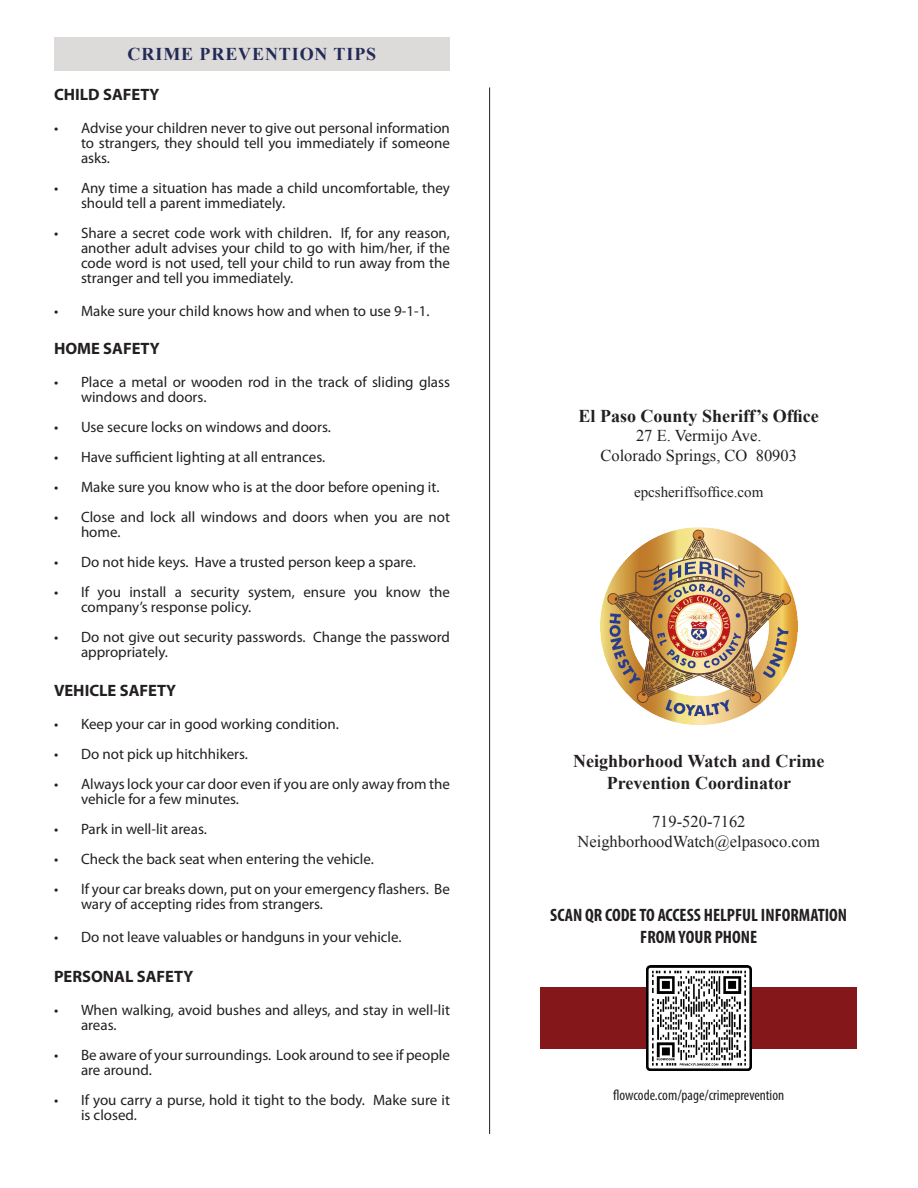
<style>
.page{position:relative;width:918px;height:1188px;background:#fff}
.page>*{position:absolute;margin:0;border:0;box-sizing:border-box;transform-origin:0 0}
.t1{font:700 18px/21.6px "Times New Roman";color:#231f20;text-align:center}
.t2{font:700 condensed 18px/21.6px "Myriad Pro";color:#231f20;text-align:center}
.t3{font:700 18px "Times New Roman";letter-spacing:.05em;color:#222a56}
.t4{font:16.5px "Times New Roman";color:#231f20}
.t5{font:700 16.5px "Myriad Pro";color:#231f20}
.t6{font:15px/15px "Myriad Pro";color:#231f20}
.t7{font:condensed 15px "Myriad Pro";color:#231f20}
.t8{font:15px "Times New Roman";color:#231f20}
</style>
<div class="page">
<div style="left:540px;top:987px;width:317px;height:61px;background:#831719"></div>
<div style="left:54px;top:37px;width:396px;height:34px;background:#dddbda"></div>
<hr style="left:489px;top:87px;width:1px;height:1047px;background:#231f20">
<img style="left:600px;top:528px;width:197px;height:196px">
<img style="left:646px;top:965px;width:105px;height:105px">
<p class="t3" style="left:128px;top:42px;width:250px">CRIME PREVENTION TIPS</p>
<p class="t5" style="left:54px;top:84px;width:107px">CHILD SAFETY</p>
<p class="t6" style="left:81px;top:120px;width:371px;text-align:justify;text-indent:-27px">• Advise your children never to give out personal information to strangers, they should tell you immediately if someone asks.</p>
<p class="t6" style="left:81px;top:180px;width:370px;text-indent:-27px">• Any time a situation has made a child uncomfortable, they should tell a parent immediately.</p>
<p class="t6" style="left:81px;top:225px;width:370px;text-align:justify;text-indent:-27px">• Share a secret code work with children. If, for any reason, another adult advises your child to go with him/her, if the code word is not used, tell your child to run away from the stranger and tell you immediately.</p>
<p class="t6" style="left:54px;top:303px;width:377px">• Make sure your child knows how and when to use 9-1-1.</p>
<p class="t5" style="left:54px;top:337px;width:107px">HOME SAFETY</p>
<p class="t6" style="left:81px;top:374px;width:371px;text-indent:-27px">• Place a metal or wooden rod in the track of sliding glass windows and doors.</p>
<p class="t6" style="left:54px;top:419px;width:278px">• Use secure locks on windows and doors.</p>
<p class="t6" style="left:54px;top:449px;width:273px">• Have sufficient lighting at all entrances.</p>
<p class="t6" style="left:54px;top:479px;width:387px">• Make sure you know who is at the door before opening it.</p>
<p class="t6" style="left:81px;top:509px;width:371px;text-indent:-27px">• Close and lock all windows and doors when you are not home.</p>
<p class="t6" style="left:54px;top:554px;width:363px">• Do not hide keys. Have a trusted person keep a spare.</p>
<p class="t6" style="left:81px;top:584px;width:370px;text-indent:-27px">• If you install a security system, ensure you know the company’s response policy.</p>
<p class="t6" style="left:81px;top:629px;width:371px;text-indent:-27px">• Do not give out security passwords. Change the password appropriately.</p>
<p class="t5" style="left:54px;top:680px;width:124px">VEHICLE SAFETY</p>
<p class="t6" style="left:54px;top:716px;width:286px">• Keep your car in good working condition.</p>
<p class="t6" style="left:54px;top:746px;width:196px">• Do not pick up hitchhikers.</p>
<p class="t6" style="left:81px;top:776px;width:371px;text-indent:-27px">• Always lock your car door even if you are only away from the vehicle for a few minutes.</p>
<p class="t6" style="left:54px;top:821px;width:154px">• Park in well-lit areas.</p>
<p class="t6" style="left:54px;top:851px;width:321px">• Check the back seat when entering the vehicle.</p>
<p class="t6" style="left:81px;top:881px;width:370px;text-indent:-27px">• If your car breaks down, put on your emergency flashers. Be wary of accepting rides from strangers.</p>
<p class="t6" style="left:54px;top:929px;width:349px">• Do not leave valuables or handguns in your vehicle.</p>
<p class="t5" style="left:54px;top:966px;width:141px">PERSONAL SAFETY</p>
<p class="t6" style="left:81px;top:1002px;width:370px;text-indent:-27px">• When walking, avoid bushes and alleys, and stay in well-lit areas.</p>
<p class="t6" style="left:81px;top:1047px;width:371px;text-indent:-27px">• Be aware of your surroundings. Look around to see if people are around.</p>
<p class="t6" style="left:81px;top:1092px;width:370px;text-indent:-27px">• If you carry a purse, hold it tight to the body. Make sure it is closed.</p>
<p class="t1" style="left:579px;top:404px;width:242px">El Paso County Sheriff’s Office</p>
<p class="t4" style="left:636px;top:425px;width:127px">27 E. Vermijo Ave.</p>
<p class="t4" style="left:600px;top:444px;width:198px">Colorado Springs, CO 80903</p>
<p class="t8" style="left:634px;top:482px;width:131px">epcsheriffsoffice.com</p>
<p class="t1" style="left:573px;top:750px;width:253px">Neighborhood Watch and Crime<br>Prevention Coordinator</p>
<p class="t4" style="left:652px;top:810px;width:95px">719-520-7162</p>
<p class="t4" style="left:578px;top:830px;width:244px">NeighborhoodWatch@elpasoco.com</p>
<p class="t2" style="left:550px;top:904px;width:298px">SCAN QR CODE TO ACCESS HELPFUL INFORMATION<br>FROM YOUR PHONE</p>
<p class="t7" style="left:613px;top:1086px;width:172px">flowcode.com/page/crimeprevention</p>
</div>
